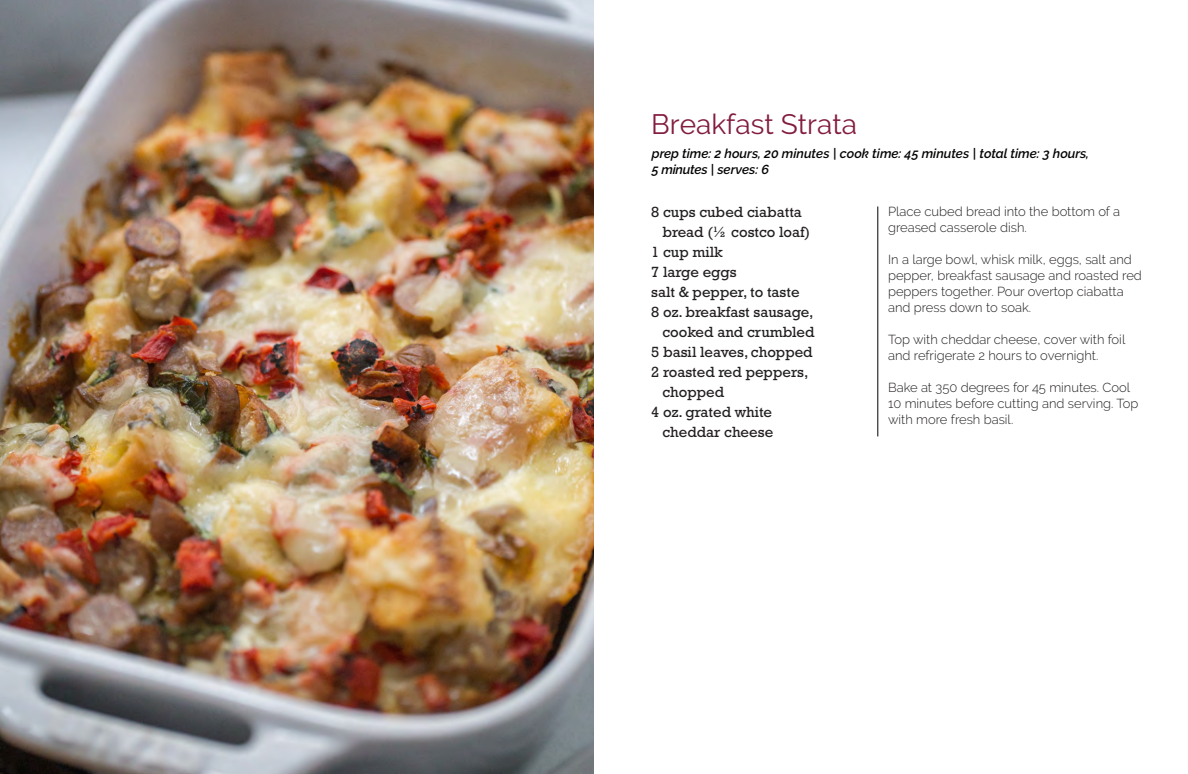
<style>
.page{position:relative;width:1188px;height:774px;background:#fff}
.page>*{position:absolute;margin:0;border:0;box-sizing:border-box;transform-origin:0 0}
.t1{font:28px "Raleway";color:#821c40}
.t2{font:15px "Rockwell Std";color:#231f20}
.t3{font:300 13px/16px "Raleway";color:#231f20}
.t4{font:italic 600 13px/15.6px "Raleway";color:#040503}
</style>
<div class="page">
<img style="left:0;top:0;width:594px;height:774px">
<hr style="left:878px;top:207px;width:1px;height:229px;background:#000">
<h1 class="t1" style="left:651px;top:108px;width:207px">Breakfast Strata</h1>
<p class="t4" style="left:652px;top:146px;width:439px">prep time: 2 hours, 20 minutes | cook time: 45 minutes | total time: 3 hours,<br>5 minutes | serves: 6</p>
<p class="t2" style="left:651px;top:203px;width:152px">8 cups cubed ciabatta</p>
<p class="t2" style="left:663px;top:223px;width:149px">bread (½ costco loaf)</p>
<p class="t2" style="left:651px;top:243px;width:73px">1 cup milk</p>
<p class="t2" style="left:651px;top:263px;width:87px">7 large eggs</p>
<p class="t2" style="left:651px;top:283px;width:150px">salt &amp; pepper, to taste</p>
<p class="t2" style="left:651px;top:303px;width:164px">8 oz. breakfast sausage,</p>
<p class="t2" style="left:663px;top:323px;width:154px">cooked and crumbled</p>
<p class="t2" style="left:651px;top:343px;width:163px">5 basil leaves, chopped</p>
<p class="t2" style="left:651px;top:363px;width:159px">2 roasted red peppers,</p>
<p class="t2" style="left:663px;top:383px;width:63px">chopped</p>
<p class="t2" style="left:651px;top:403px;width:122px">4 oz. grated white</p>
<p class="t2" style="left:663px;top:423px;width:112px">cheddar cheese</p>
<p class="t3" style="left:888px;top:203px;width:234px">Place cubed bread into the bottom of a greased casserole dish.</p>
<p class="t3" style="left:888px;top:251px;width:255px">In a large bowl, whisk milk, eggs, salt and pepper, breakfast sausage and roasted red peppers together. Pour overtop ciabatta and press down to soak.</p>
<p class="t3" style="left:888px;top:331px;width:239px">Top with cheddar cheese, cover with foil and refrigerate 2 hours to overnight.</p>
<p class="t3" style="left:888px;top:379px;width:252px">Bake at 350 degrees for 45 minutes. Cool<br>10 minutes before cutting and serving. Top with more fresh basil.</p>
</div>
